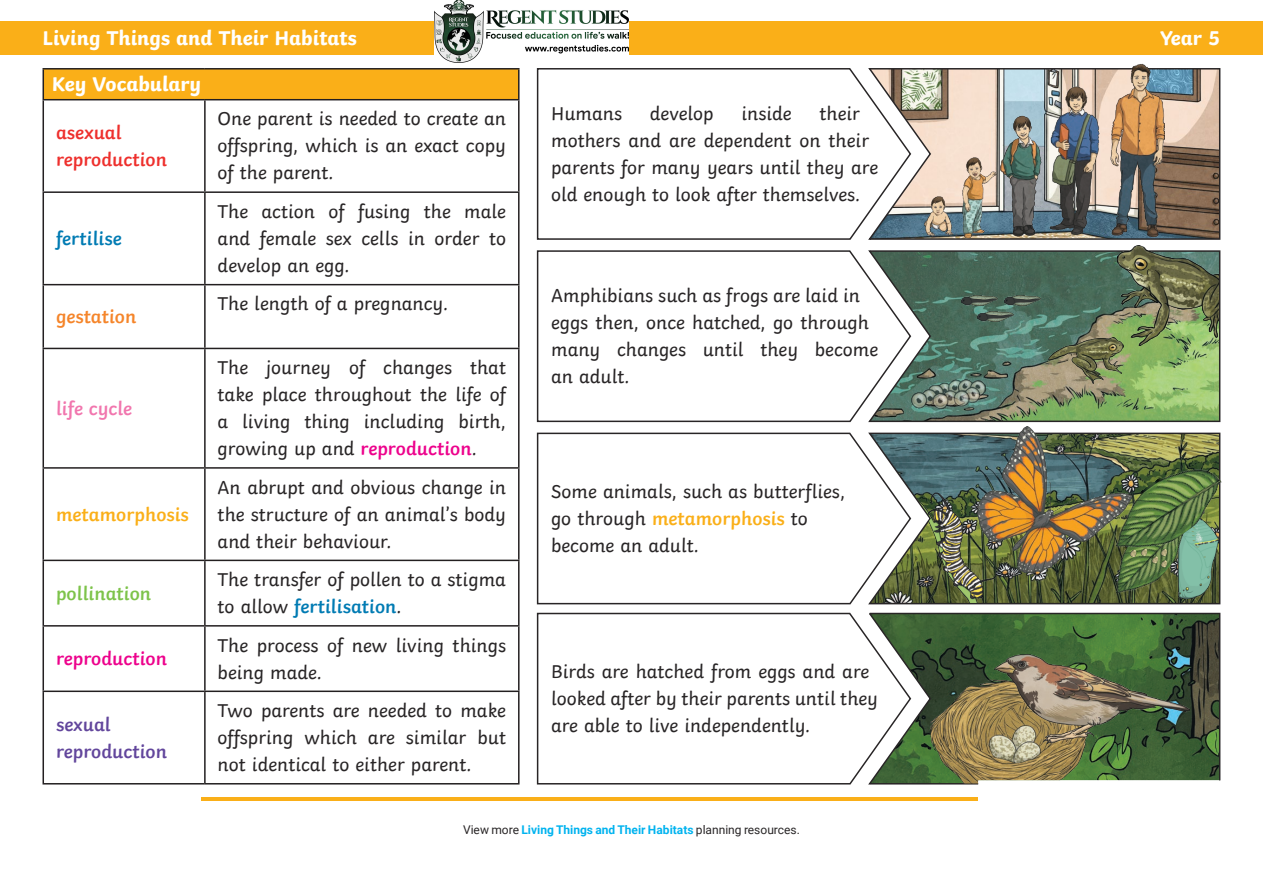
<style>
.page{position:relative;width:1263px;height:893px;background:#fff}
.page>*{position:absolute;margin:0;border:0;box-sizing:border-box;transform-origin:0 0}
.Heading_3{font:700 21px "Twinkl";color:#fff}
.KS2_Body_Copy{font:19.5px/27px "Twinkl";color:#282526}
.KS2_Body_Copy-2{font:600 19.5px/27px "Twinkl";color:#ee302d}
.KS2_Body_Copy-3{font:600 19.5px/27px "Twinkl";color:#62469c}
.KS2_Body_Copy-4{font:600 19.5px "Twinkl";color:#faaf18}
.KS2_Body_Copy-5{font:600 19.5px "Twinkl";color:#ed028c}
.KS2_Body_Copy-6{font:600 19.5px "Twinkl";color:#7dc34a}
.KS2_Body_Copy-7{font:600 19.5px "Twinkl";color:#007bb3}
.KS2_Body_Copy-8{font:600 19.5px "Twinkl";color:#f5852a}
.KS2_Body_Copy-9{font:600 19.5px "Twinkl";color:#f176ae}
.t1{font:700 12px "Roboto";color:#00b3ef}
.s1{font-weight:600;color:#ed028c}
.s2{font-weight:600;color:#007bb3}
.s3{font-weight:600;color:#faaf18}
.s4{font-weight:400;color:#282526}
</style>
<div class="page">
<div style="left:0;top:21px;width:1263px;height:34px;background:#faaf18"></div>
<div style="left:43px;top:69px;width:476px;height:31px;background:#faaf18"></div>
<hr style="left:43px;top:100px;width:1px;height:91px;background:#231f20">
<hr style="left:204px;top:100px;width:2px;height:91px;background:#231f20">
<hr style="left:518px;top:100px;width:1px;height:91px;background:#231f20">
<hr style="left:43px;top:191px;width:162px;height:2px;background:#231f20">
<hr style="left:43px;top:193px;width:1px;height:91px;background:#231f20">
<hr style="left:205px;top:191px;width:314px;height:2px;background:#231f20">
<hr style="left:204px;top:193px;width:2px;height:91px;background:#231f20">
<hr style="left:518px;top:193px;width:1px;height:91px;background:#231f20">
<hr style="left:43px;top:284px;width:162px;height:1px;background:#231f20">
<hr style="left:43px;top:285px;width:1px;height:63px;background:#231f20">
<hr style="left:205px;top:284px;width:314px;height:1px;background:#231f20">
<hr style="left:204px;top:285px;width:2px;height:63px;background:#231f20">
<hr style="left:518px;top:285px;width:1px;height:63px;background:#231f20">
<hr style="left:43px;top:348px;width:162px;height:1px;background:#231f20">
<hr style="left:43px;top:349px;width:1px;height:118px;background:#231f20">
<hr style="left:205px;top:348px;width:314px;height:1px;background:#231f20">
<hr style="left:204px;top:349px;width:2px;height:118px;background:#231f20">
<hr style="left:518px;top:349px;width:1px;height:118px;background:#231f20">
<hr style="left:43px;top:467px;width:162px;height:2px;background:#231f20">
<hr style="left:43px;top:469px;width:1px;height:91px;background:#231f20">
<hr style="left:205px;top:467px;width:314px;height:2px;background:#231f20">
<hr style="left:204px;top:469px;width:2px;height:91px;background:#231f20">
<hr style="left:518px;top:469px;width:1px;height:91px;background:#231f20">
<hr style="left:43px;top:560px;width:162px;height:1px;background:#231f20">
<hr style="left:43px;top:561px;width:1px;height:64px;background:#231f20">
<hr style="left:205px;top:560px;width:314px;height:1px;background:#231f20">
<hr style="left:204px;top:561px;width:2px;height:64px;background:#231f20">
<hr style="left:518px;top:561px;width:1px;height:64px;background:#231f20">
<hr style="left:43px;top:625px;width:162px;height:2px;background:#231f20">
<hr style="left:43px;top:627px;width:1px;height:64px;background:#231f20">
<hr style="left:205px;top:625px;width:314px;height:2px;background:#231f20">
<hr style="left:204px;top:627px;width:2px;height:64px;background:#231f20">
<hr style="left:518px;top:627px;width:1px;height:64px;background:#231f20">
<hr style="left:43px;top:691px;width:162px;height:1px;background:#231f20">
<hr style="left:43px;top:692px;width:1px;height:91px;background:#231f20">
<hr style="left:205px;top:691px;width:314px;height:1px;background:#231f20">
<hr style="left:204px;top:692px;width:2px;height:91px;background:#231f20">
<hr style="left:518px;top:692px;width:1px;height:91px;background:#231f20">
<hr style="left:43px;top:783px;width:162px;height:1px;background:#231f20">
<hr style="left:205px;top:783px;width:314px;height:1px;background:#231f20">
<svg style="left:518px;top:70px;width:1px;height:29px"></svg>
<hr style="left:43px;top:68px;width:162px;height:2px;background:#231f20">
<svg style="left:43px;top:70px;width:1px;height:29px"></svg>
<hr style="left:205px;top:68px;width:314px;height:2px;background:#231f20">
<hr style="left:43px;top:99px;width:162px;height:1px;background:#231f20">
<hr style="left:205px;top:99px;width:314px;height:1px;background:#231f20">
<svg style="left:536px;top:68px;width:331px;height:172px"></svg>
<svg style="left:536px;top:250px;width:331px;height:173px"></svg>
<svg style="left:536px;top:432px;width:331px;height:173px"></svg>
<svg style="left:536px;top:612px;width:331px;height:173px"></svg>
<svg style="left:867px;top:68px;width:354px;height:172px"></svg>
<svg style="left:867px;top:250px;width:354px;height:173px;background:#759075"></svg>
<svg style="left:867px;top:432px;width:354px;height:173px"></svg>
<svg style="left:867px;top:612px;width:354px;height:173px"></svg>
<img style="left:925px;top:63px;width:239px;height:175px">
<img style="left:911px;top:379px;width:75px;height:29px">
<img style="left:978px;top:312px;width:36px;height:10px">
<img style="left:961px;top:295px;width:36px;height:10px">
<img style="left:1004px;top:295px;width:36px;height:10px">
<img style="left:1049px;top:338px;width:74px;height:45px">
<img style="left:1117px;top:245px;width:102px;height:100px">
<img style="left:977px;top:426px;width:154px;height:146px">
<img style="left:916px;top:493px;width:80px;height:110px">
<img style="left:1198px;top:570px;width:20px;height:29px">
<img style="left:1098px;top:570px;width:100px;height:35px">
<img style="left:1098px;top:450px;width:124px;height:120px">
<svg style="left:1130px;top:548px;width:37px;height:20px"></svg>
<img style="left:929px;top:679px;width:162px;height:104px">
<img style="left:994px;top:655px;width:195px;height:88px">
<hr style="left:201px;top:798px;width:777px;height:3px;background:#faaf18">
<img style="left:434px;top:0;width:195px;height:63px">
<p class="Heading_3" style="left:43px;top:21px;width:316px">Living Things and Their Habitats</p>
<p class="Heading_3" style="left:1160px;top:21px;width:62px">Year 5</p>
<p class="Heading_3" style="left:52px;top:67px;width:151px">Key Vocabulary</p>
<p class="KS2_Body_Copy-2" style="left:56px;top:117px;width:113px">asexual reproduction</p>
<p class="KS2_Body_Copy-7" style="left:56px;top:223px;width:67px">fertilise</p>
<p class="KS2_Body_Copy-8" style="left:56px;top:301px;width:82px">gestation</p>
<p class="KS2_Body_Copy-9" style="left:56px;top:393px;width:78px">life cycle</p>
<p class="KS2_Body_Copy-4" style="left:56px;top:499px;width:134px">metamorphosis</p>
<p class="KS2_Body_Copy-6" style="left:56px;top:577px;width:97px">pollination</p>
<p class="KS2_Body_Copy-5" style="left:56px;top:643px;width:113px">reproduction</p>
<p class="KS2_Body_Copy-3" style="left:56px;top:709px;width:113px">sexual reproduction</p>
<p class="KS2_Body_Copy" style="left:218px;top:104px;width:290px;text-align:justify">One parent is needed to create an offspring, which is an exact copy of the parent.</p>
<p class="KS2_Body_Copy" style="left:218px;top:196px;width:290px;text-align:justify">The action of fusing the male and female sex cells in order to develop an egg.</p>
<p class="KS2_Body_Copy" style="left:218px;top:289px;width:232px">The length of a pregnancy.</p>
<p class="KS2_Body_Copy" style="left:218px;top:352px;width:290px;text-align:justify">The journey of changes that take place throughout the life of a living thing including birth, growing up and <span class="s1">reproduction</span>.</p>
<p class="KS2_Body_Copy" style="left:218px;top:472px;width:290px;text-align:justify">An abrupt and obvious change in the structure of an animal’s body and their behaviour.</p>
<p class="KS2_Body_Copy" style="left:218px;top:564px;width:290px">The transfer of pollen to a stigma to allow <span class="s2">fertilisation</span>.</p>
<p class="KS2_Body_Copy" style="left:218px;top:630px;width:290px">The process of new living things being made.</p>
<p class="KS2_Body_Copy" style="left:218px;top:695px;width:290px;text-align:justify">Two parents are needed to make offspring which are similar but not identical to either parent.</p>
<p class="KS2_Body_Copy" style="left:551px;top:98px;width:328px;text-indent:268px">their mothers and are dependent on their parents for many years until they are old enough to look after themselves.</p>
<p class="KS2_Body_Copy" style="left:551px;top:98px;width:72px">Humans</p>
<p class="KS2_Body_Copy" style="left:650px;top:98px;width:65px">develop</p>
<p class="KS2_Body_Copy" style="left:741px;top:98px;width:52px">inside</p>
<p class="KS2_Body_Copy" style="left:551px;top:280px;width:329px">Amphibians such as frogs are laid in eggs then, once hatched, go through many changes until they become an adult.</p>
<p class="KS2_Body_Copy" style="left:551px;top:476px;width:296px">Some animals, such as butterflies, go through <span class="s3">metamorphosis</span> to become an adult.</p>
<p class="KS2_Body_Copy" style="left:551px;top:656px;width:329px">Birds are hatched from eggs and are looked after by their parents until they are able to live independently.</p>
<p class="t1" style="left:463px;top:821px;width:338px"><span class="s4">View more</span> Living Things and Their Habitats <span class="s4">planning resources.</span></p>
</div>
